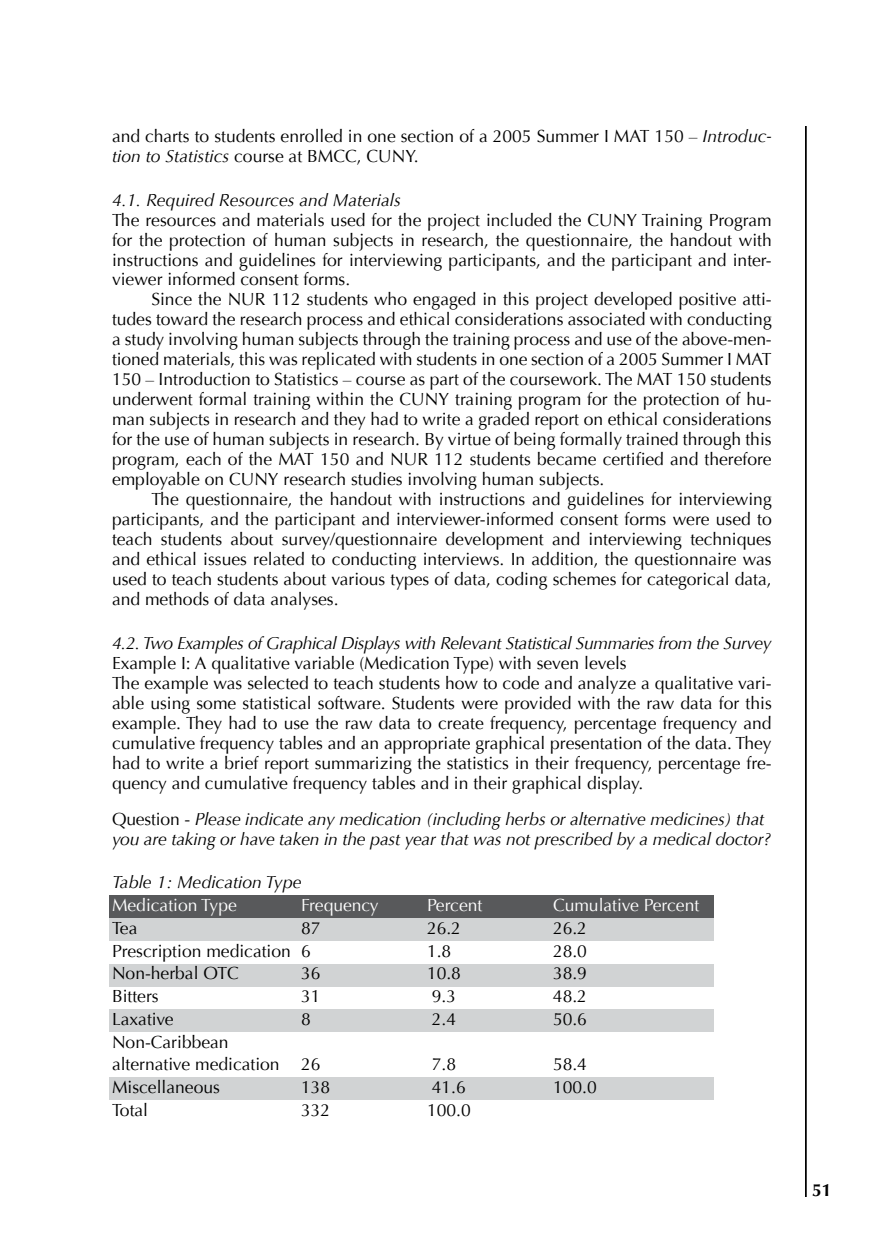
<style>
.page{position:relative;width:882px;height:1260px;background:#fff}
.page>*{position:absolute;margin:0;border:0;box-sizing:border-box;transform-origin:0 0}
.t1{font:17.5px/19.9px "Optima";color:#000}
.t2{font:italic 17.5px/19.9px "Optima";letter-spacing:-.01em;color:#000}
.t3{font:17.5px "Optima";color:#fff}
.t4{font:700 17.5px "Optima";color:#000}
.s1{font-style:italic}
.s2{font-style:normal}
</style>
<div class="page">
<hr style="left:805px;top:126px;width:2px;height:1071px;background:#000">
<div style="left:109px;top:896px;width:604px;height:22px;background:#58595b"></div>
<div style="left:109px;top:918px;width:604px;height:23px;background:#d1d3d4"></div>
<div style="left:109px;top:964px;width:604px;height:23px;background:#d1d3d4"></div>
<div style="left:109px;top:1009px;width:604px;height:23px;background:#d1d3d4"></div>
<div style="left:109px;top:1078px;width:604px;height:22px;background:#d1d3d4"></div>
<p class="t1" style="left:112px;top:126px;width:661px">and charts to students enrolled in one section of a 2005 Summer I MAT 150 – <span class="s1">Introduc&shy;tion to Statistics</span> course at BMCC, CUNY.</p>
<p class="t2" style="left:112px;top:190px;width:290px">4.1. Required Resources and Materials</p>
<p class="t1" style="left:112px;top:210px;width:661px;text-align:justify">The resources and materials used for the project included the CUNY Training Program for the protection of human subjects in research, the questionnaire, the handout with instructions and guidelines for interviewing participants, and the participant and inter&shy;viewer informed consent forms.</p>
<p class="t1" style="left:112px;top:290px;width:661px;text-align:justify;text-indent:39px">Since the NUR 112 students who engaged in this project developed positive atti&shy;tudes toward the research process and ethical considerations associated with conducting a study involving human subjects through the training process and use of the above-men&shy;tioned materials, this was replicated with students in one section of a 2005 Summer I MAT 150 – Introduction to Statistics – course as part of the coursework. The MAT 150 students underwent formal training within the CUNY training program for the protection of hu&shy;man subjects in research and they had to write a graded report on ethical considerations for the use of human subjects in research. By virtue of being formally trained through this program, each of the MAT 150 and NUR 112 students became certified and therefore employable on CUNY research studies involving human subjects.</p>
<p class="t1" style="left:112px;top:489px;width:661px;text-align:justify;text-indent:39px">The questionnaire, the handout with instructions and guidelines for interviewing participants, and the participant and interviewer-informed consent forms were used to teach students about survey/questionnaire development and interviewing techniques and ethical issues related to conducting interviews. In addition, the questionnaire was used to teach students about various types of data, coding schemes for categorical data, and methods of data analyses.</p>
<p class="t2" style="left:112px;top:634px;width:661px">4.2. Two Examples of Graphical Displays with Relevant Statistical Summaries from the Survey</p>
<p class="t1" style="left:112px;top:654px;width:661px">Example I: A qualitative variable (Medication Type) with seven levels<br>The example was selected to teach students how to code and analyze a qualitative vari&shy;able using some statistical software. Students were provided with the raw data for this example. They had to use the raw data to create frequency, percentage frequency and cumulative frequency tables and an appropriate graphical presentation of the data. They had to write a brief report summarizing the statistics in their frequency, percentage fre&shy;quency and cumulative frequency tables and in their graphical display.</p>
<p class="t2" style="left:112px;top:809px;width:661px"><span class="s2">Question -</span> Please indicate any medication (including herbs or alternative medicines) that you are taking or have taken in the past year that was not prescribed by a medical doctor?</p>
<p class="t2" style="left:112px;top:873px;width:191px">Table 1: Medication Type</p>
<p class="t3" style="left:112px;top:895px;width:126px">Medication Type</p>
<p class="t3" style="left:301px;top:895px;width:79px">Frequency</p>
<p class="t3" style="left:427px;top:895px;width:57px">Percent</p>
<p class="t3" style="left:553px;top:895px;width:148px">Cumulative Percent</p>
<p class="t1" style="left:112px;top:918px;width:27px">Tea</p>
<p class="t1" style="left:301px;top:918px;width:21px">87</p>
<p class="t1" style="left:427px;top:918px;width:36px">26.2</p>
<p class="t1" style="left:553px;top:918px;width:36px">26.2</p>
<p class="t1" style="left:112px;top:941px;width:200px">Prescription medication 6</p>
<p class="t1" style="left:427px;top:941px;width:26px">1.8</p>
<p class="t1" style="left:553px;top:941px;width:36px">28.0</p>
<p class="t1" style="left:112px;top:964px;width:128px">Non-herbal OTC</p>
<p class="t1" style="left:301px;top:964px;width:21px">36</p>
<p class="t1" style="left:427px;top:964px;width:36px">10.8</p>
<p class="t1" style="left:553px;top:964px;width:36px">38.9</p>
<p class="t1" style="left:112px;top:986px;width:48px">Bitters</p>
<p class="t1" style="left:301px;top:986px;width:21px">31</p>
<p class="t1" style="left:432px;top:986px;width:26px">9.3</p>
<p class="t1" style="left:553px;top:986px;width:36px">48.2</p>
<p class="t1" style="left:112px;top:1009px;width:63px">Laxative</p>
<p class="t1" style="left:301px;top:1009px;width:11px">8</p>
<p class="t1" style="left:432px;top:1009px;width:26px">2.4</p>
<p class="t1" style="left:553px;top:1009px;width:36px">50.6</p>
<p class="t1" style="left:112px;top:1031px;width:210px;line-height:22.8px">Non-Caribbean<br>alternative medication 26</p>
<p class="t1" style="left:432px;top:1055px;width:26px">7.8</p>
<p class="t1" style="left:553px;top:1055px;width:36px">58.4</p>
<p class="t1" style="left:112px;top:1077px;width:109px">Miscellaneous</p>
<p class="t1" style="left:301px;top:1077px;width:31px">138</p>
<p class="t1" style="left:432px;top:1077px;width:36px">41.6</p>
<p class="t1" style="left:553px;top:1077px;width:45px">100.0</p>
<p class="t1" style="left:112px;top:1100px;width:38px">Total</p>
<p class="t1" style="left:301px;top:1100px;width:31px">332</p>
<p class="t1" style="left:427px;top:1100px;width:45px">100.0</p>
<p class="t4" style="left:812px;top:1180px;width:21px">51</p>
</div>
